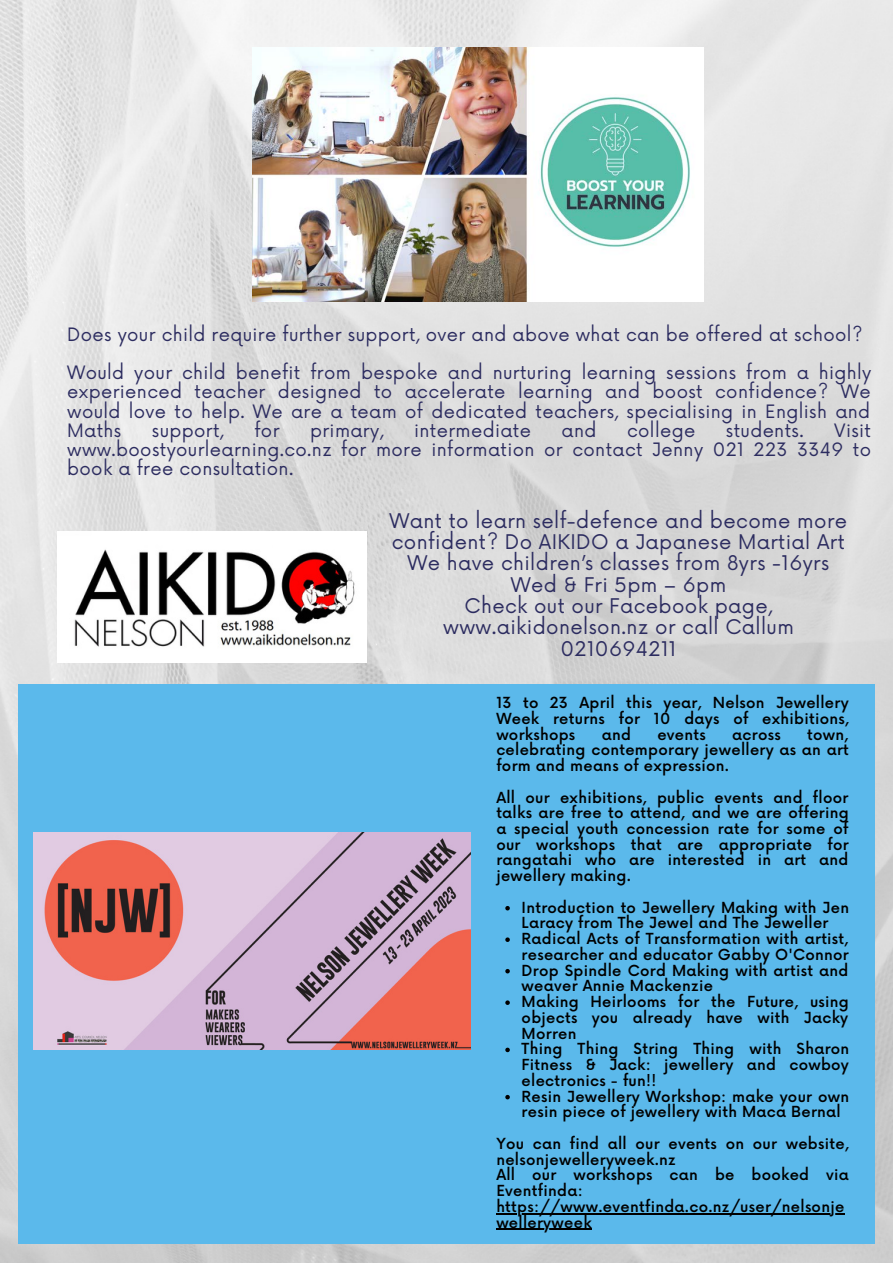
<style>
.page{position:relative;width:893px;height:1264px;background:#fff}
.page>*{position:absolute;margin:0;border:0;box-sizing:border-box;transform-origin:0 0}
.t1{font:19.65px/21.3px "Now";letter-spacing:.02em;color:#2c2c60;text-align:center}
.t2{font:18px/19px "Now";letter-spacing:.02em;color:#2c2c60;text-align:justify}
.t3{font:500 14.85px/15.8px "Now";letter-spacing:.02em;color:#000;text-align:justify}
</style>
<div class="page">
<img style="left:0;top:0;width:892px;height:1262px">
<img style="left:252px;top:48px;width:451px;height:254px">
<img style="left:58px;top:532px;width:308px;height:130px">
<div style="left:18px;top:683px;width:856px;height:560px;background:#5bb9eb"></div>
<img style="left:33px;top:832px;width:438px;height:217px">
<svg style="left:505px;top:906px;width:5px;height:4px"></svg>
<svg style="left:505px;top:937px;width:5px;height:4px"></svg>
<svg style="left:505px;top:969px;width:5px;height:4px"></svg>
<svg style="left:505px;top:1000px;width:5px;height:4px"></svg>
<svg style="left:505px;top:1047px;width:5px;height:5px"></svg>
<svg style="left:505px;top:1094px;width:5px;height:5px"></svg>
<hr style="left:496px;top:1212px;width:348px;height:2px;background:#000">
<hr style="left:496px;top:1228px;width:96px;height:1px;background:#000">
<p class="t2" style="left:67px;top:316px;width:805px;line-height:38.2px">Does your child require further support, over and above what can be offered at school?<br>Would your child benefit from bespoke and nurturing learning sessions from a highly</p>
<p class="t2" style="left:67px;top:383px;width:804px">experienced teacher designed to accelerate learning and boost confidence? We would love to help. We are a team of dedicated teachers, specialising in English and Maths</p>
<p class="t2" style="left:152px;top:421px;width:73px">support,</p>
<p class="t2" style="left:254px;top:421px;width:27px">for</p>
<p class="t2" style="left:310px;top:421px;width:75px">primary,</p>
<p class="t2" style="left:414px;top:421px;width:118px">intermediate</p>
<p class="t2" style="left:561px;top:421px;width:36px">and</p>
<p class="t2" style="left:627px;top:421px;width:70px">college</p>
<p class="t2" style="left:725px;top:421px;width:79px">students.</p>
<p class="t2" style="left:67px;top:421px;width:805px;text-indent:767px">Visit www.boostyourlearning.co.nz for more information or contact Jenny 021 223 3349 to book a free consultation.</p>
<h1 class="t1" style="left:389px;top:511px;width:459px">Want to learn self-defence and become more confident? Do AIKIDO a Japanese Martial Art<br>We have children’s classes from 8yrs -16yrs<br>Wed &amp; Fri 5pm – 6pm<br>Check out our Facebook page, www.aikidonelson.nz or call Callum<br>0210694211</h1>
<p class="t3" style="left:496px;top:695px;width:354px">13 to 23 April this year, Nelson Jewellery Week returns for 10 days of exhibitions, workshops</p>
<p class="t3" style="left:601px;top:727px;width:31px">and</p>
<p class="t3" style="left:657px;top:727px;width:50px">events</p>
<p class="t3" style="left:732px;top:727px;width:50px">across</p>
<p class="t3" style="left:496px;top:727px;width:354px;text-indent:311px">town, celebrating contemporary jewellery as an art form and means of expression.</p>
<p class="t3" style="left:496px;top:790px;width:354px">All our exhibitions, public events and floor talks are free to attend, and we are offering a special youth concession rate for some of our workshops that are appropriate for rangatahi who are interested in art and jewellery making.</p>
<p class="t3" style="left:521px;top:900px;width:329px;text-align:left">Introduction to Jewellery Making with Jen Laracy from The Jewel and The Jeweller Radical Acts of Transformation with artist, researcher and educator Gabby O'Connor Drop Spindle Cord Making with artist and weaver Annie Mackenzie<br>Making Heirlooms for the Future, using objects you already have with Jacky Morren<br>Thing Thing String Thing with Sharon Fitness &amp; Jack: jewellery and cowboy electronics - fun!!<br>Resin Jewellery Workshop: make your own resin piece of jewellery with Maca Bernal</p>
<p class="t3" style="left:496px;top:1136px;width:354px;text-align:left">You can find all our events on our website, nelsonjewelleryweek.nz<br>All our workshops can be booked via<br>Eventfinda: https://www.eventfinda.co.nz/user/nelsonje welleryweek</p>
</div>
